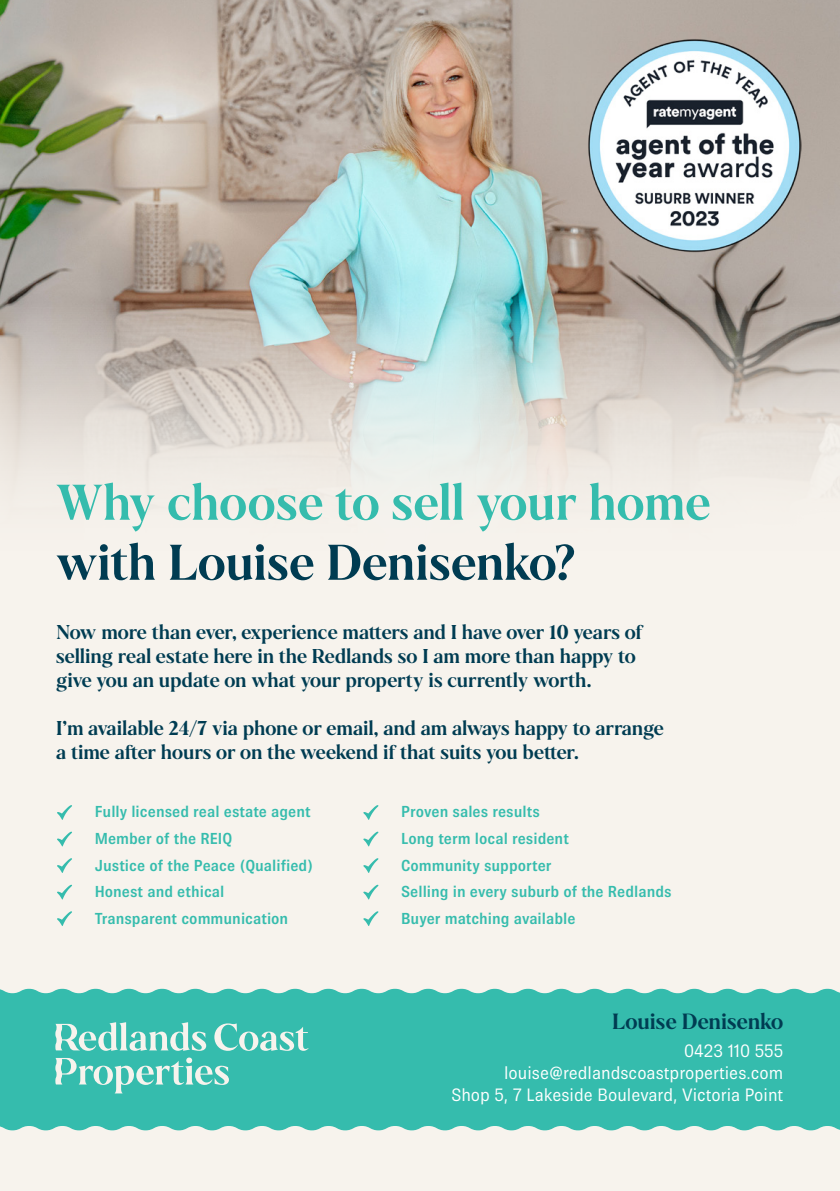
<style>
.page{position:relative;width:840px;height:1191px;background:#fff}
.page>*{position:absolute;margin:0;border:0;box-sizing:border-box;transform-origin:0 0}
.t1{font:50px "Galonia";color:#35bcad}
.t2{font:50px "Galonia";color:#003c52}
.t3{font:22px "Galonia";color:#003c52}
.t4{font:20px/24px "Galonia";letter-spacing:-.005em;color:#003c52}
.t5{font:18px/22px "Brown Pro";color:#fff;text-align:right}
.t6{font:600 16px/26.6px "Brown Pro";color:#35bcad}
</style>
<div class="page">
<div style="left:0;top:0;width:839px;height:1191px;background:#f7f3ed"></div>
<svg style="left:0;top:988px;width:839px;height:18px;background:#55c5b7"></svg>
<div style="left:0;top:1006px;width:839px;height:124px;background:#35bcad"></div>
<img style="left:0;top:0;width:839px;height:501px">
<svg style="left:214px;top:1023px;width:94px;height:28px"></svg>
<svg style="left:55px;top:1057px;width:174px;height:36px"></svg>
<svg style="left:55px;top:1022px;width:151px;height:29px"></svg>
<svg style="left:57px;top:805px;width:15px;height:15px"></svg>
<svg style="left:57px;top:911px;width:15px;height:15px"></svg>
<svg style="left:57px;top:858px;width:15px;height:15px"></svg>
<svg style="left:57px;top:831px;width:15px;height:15px"></svg>
<svg style="left:57px;top:884px;width:15px;height:15px"></svg>
<svg style="left:363px;top:805px;width:15px;height:15px"></svg>
<svg style="left:363px;top:911px;width:15px;height:15px"></svg>
<svg style="left:363px;top:858px;width:15px;height:15px"></svg>
<svg style="left:363px;top:831px;width:15px;height:15px"></svg>
<svg style="left:363px;top:884px;width:15px;height:15px"></svg>
<img style="left:587px;top:38px;width:214px;height:214px">
<h1 class="t1" style="left:56px;top:472px;width:655px">Why choose to sell your home</h1>
<h1 class="t2" style="left:56px;top:532px;width:520px">with Louise Denisenko?</h1>
<p class="t4" style="left:56px;top:620px;width:587px">Now more than ever, experience matters and I have over 10 years of selling real estate here in the Redlands so I am more than happy to give you an update on what your property is currently worth.</p>
<p class="t4" style="left:56px;top:716px;width:608px">I’m available 24/7 via phone or email, and am always happy to arrange a time after hours or on the weekend if that suits you better.</p>
<p class="t6" style="left:95px;top:798px;width:220px">Fully licensed real estate agent<br>Member of the REIQ<br>Justice of the Peace (Qualified)<br>Honest and ethical<br>Transparent communication</p>
<p class="t6" style="left:401px;top:798px;width:272px">Proven sales results<br>Long term local resident<br>Community supporter<br>Selling in every suburb of the Redlands<br>Buyer matching available</p>
<p class="t3" style="left:612px;top:1008px;width:172px">Louise Denisenko</p>
<p class="t5" style="left:451px;top:1039px;width:333px">0423 110 555 louise@redlandscoastproperties.com<br>Shop 5, 7 Lakeside Boulevard, Victoria Point</p>
</div>
